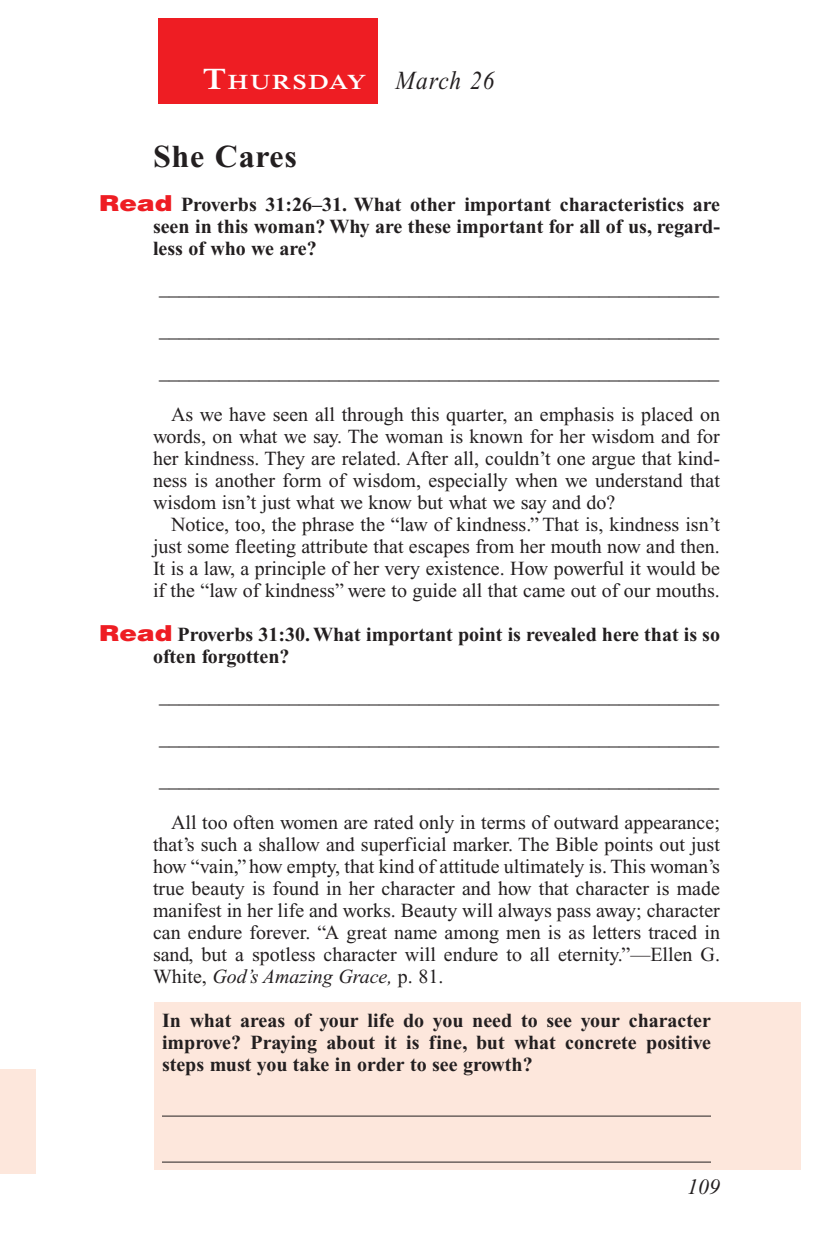
<style>
.page{position:relative;width:819px;height:1260px;background:#fff}
.page>*{position:absolute;margin:0;border:0;box-sizing:border-box;transform-origin:0 0}
.Head{font:700 32px "Times New Roman PS Std";letter-spacing:.025em;color:#231f20}
.Lesson_Dates{font:italic 26px "Times New Roman PS Std";letter-spacing:.05em;color:#231f20;scale:.9 1}
.t1{font:italic 22px "Times New Roman PS Std";color:#231f20}
.Daily_Header{font:600 21px "Times NRMT Std";letter-spacing:.07em;color:#fff;scale:1.1 1}
.Body{font:20px/22px "Times New Roman PS Std";color:#231f20;text-align:justify}
.Blank_Lines{font:20px "Times New Roman PS Std";color:#231f20}
.x-screened_box-text{font:700 20px/22px "Times New Roman PS Std";color:#231f20;text-align:justify}
.Question_NO_SB{font:700 20px/22px "Times New Roman PS Std";color:#231f20;text-align:justify}
.Blank_Lines_SB{font:20px "Times New Roman PS Std";color:#231f20}
.Question{font:700 20px/22px "Times New Roman PS Std";color:#231f20}
.s1{font-size:30px}
.s2{font-family:"Helvetica LT Std";font-weight:900;font-size:22px;color:#ee1d23}
.s3{font-style:italic}
</style>
<div class="page">
<div style="left:158px;top:18px;width:220px;height:86px;background:#ee1d23"></div>
<div style="left:155px;top:1003px;width:646px;height:167px;background:#fde7dc"></div>
<div style="left:0;top:1070px;width:36px;height:104px;background:#fde7dc"></div>
<hr style="left:162px;top:1116px;width:549px;height:1px;background:#231f20">
<hr style="left:162px;top:1162px;width:549px;height:1px;background:#231f20">
<p class="Daily_Header" style="left:203px;top:70px;width:150px"><span class="s1">T</span>HURSDAY</p>
<p class="Lesson_Dates" style="left:396px;top:66px;width:112px">March 26</p>
<p class="Head" style="left:153px;top:138px;width:145px">She Cares</p>
<p class="Question_NO_SB" style="left:153px;top:193px;width:568px;text-indent:-54px"><span class="s2">Read</span> Proverbs 31:26–31. What other important characteristics are seen in this woman? Why are these important for all of us, regard&shy;less of who we are?</p>
<p class="Blank_Lines_SB" style="left:159px;top:277px;width:561px">________________________________________________________</p>
<p class="Blank_Lines" style="left:159px;top:319px;width:561px">________________________________________________________</p>
<p class="Blank_Lines" style="left:159px;top:361px;width:561px">________________________________________________________</p>
<p class="Body" style="left:153px;top:403px;width:569px;text-indent:18px">As we have seen all through this quarter, an emphasis is placed on words, on what we say. The woman is known for her wisdom and for her kindness. They are related. After all, couldn’t one argue that kind&shy;ness is another form of wisdom, especially when we understand that wisdom isn’t just what we know but what we say and do?</p>
<p class="Body" style="left:153px;top:513px;width:569px;text-indent:18px">Notice, too, the phrase the “law of kindness.” That is, kindness isn’t just some fleeting attribute that escapes from her mouth now and then.<br>It is a law, a principle of her very existence. How powerful it would be if the “law of kindness” were to guide all that came out of our mouths.</p>
<p class="Question" style="left:153px;top:623px;width:569px;text-indent:-54px"><span class="s2">Read</span> Proverbs 31:30. What important point is revealed here that is so often forgotten?</p>
<p class="Blank_Lines_SB" style="left:159px;top:685px;width:561px">________________________________________________________</p>
<p class="Blank_Lines" style="left:159px;top:727px;width:561px">________________________________________________________</p>
<p class="Blank_Lines" style="left:159px;top:769px;width:561px">________________________________________________________</p>
<p class="Body" style="left:153px;top:811px;width:569px;text-indent:18px">All too often women are rated only in terms of outward appearance; that’s such a shallow and superficial marker. The Bible points out just how “vain,” how empty, that kind of attitude ultimately is. This woman’s true beauty is found in her character and how that character is made manifest in her life and works. Beauty will always pass away; character can endure forever. “A great name among men is as letters traced in sand, but a spotless character will endure to all eternity.”—Ellen G.<br>White, <span class="s3">God’s Amazing Grace,</span> p. 81.</p>
<p class="x-screened_box-text" style="left:162px;top:1009px;width:551px">In what areas of your life do you need to see your character improve? Praying about it is fine, but what concrete positive steps must you take in order to see growth?</p>
<p class="t1" style="left:687px;top:1175px;width:34px">109</p>
</div>
